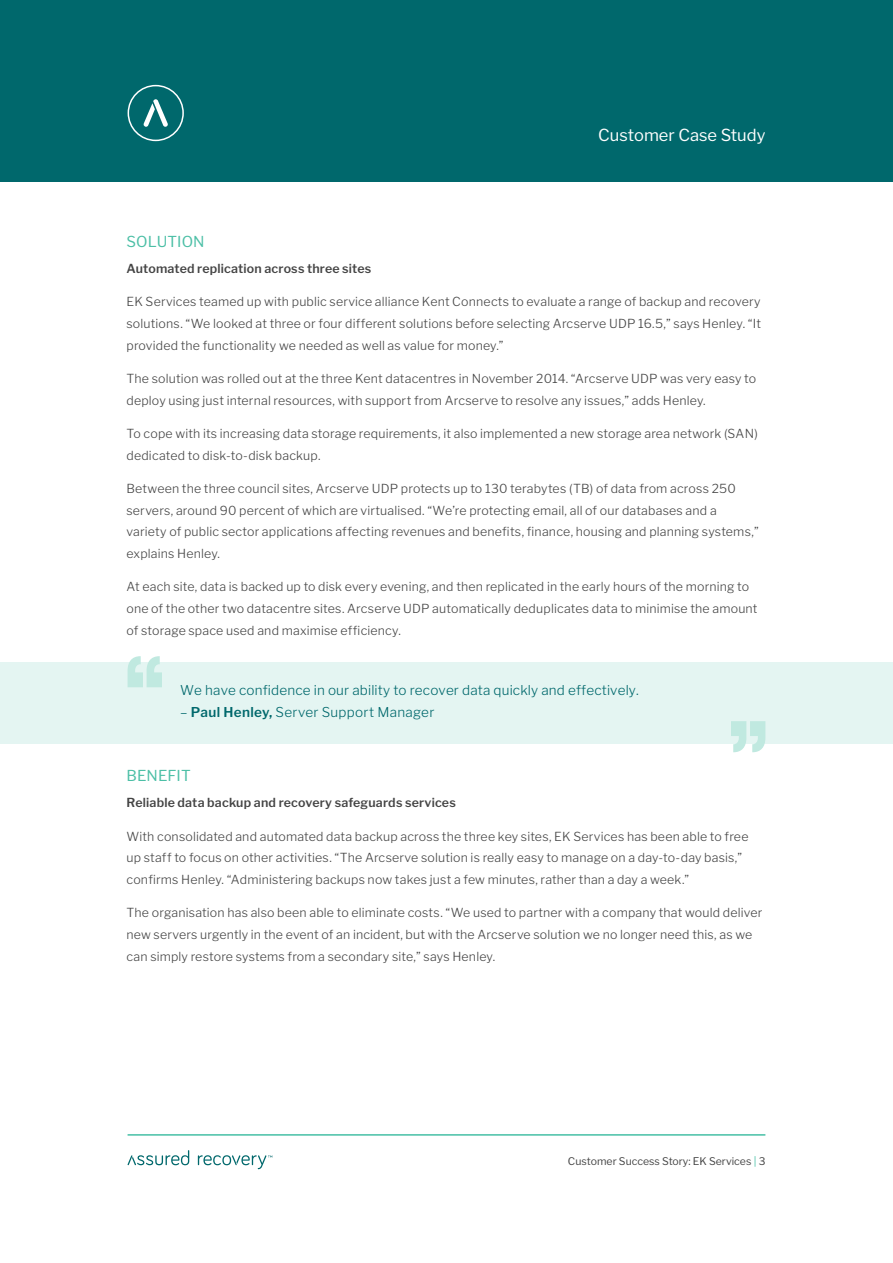
<style>
.page{position:relative;width:893px;height:1263px;background:#fff}
.page>*{position:absolute;margin:0;border:0;box-sizing:border-box;transform-origin:0 0}
.t1{font:16.5px "Libre Franklin";color:#fff}
.t2{font:15px "Libre Franklin";letter-spacing:.005em;color:#4cbfa6}
.t3{font:300 13.5px "Libre Franklin";letter-spacing:.01em;color:#00686c}
.t4{font:300 12.3px/21.8px "Libre Franklin";letter-spacing:.015em;color:#444}
.t5{font:600 12.3px "Libre Franklin";letter-spacing:.015em;color:#444}
.t6{font:10.5px "Libre Franklin";color:#444}
.s1{font-weight:600}
.s2{color:#46bfa5}
</style>
<div class="page">
<div style="left:0;top:0;width:893px;height:182px;background:#00686c"></div>
<hr style="left:128px;top:1134px;width:637px;height:2px;background:#46bfa5">
<svg style="left:128px;top:1150px;width:61px;height:15px"></svg>
<svg style="left:198px;top:1155px;width:74px;height:14px"></svg>
<svg style="left:144px;top:99px;width:24px;height:28px"></svg>
<div style="left:128px;top:85px;width:56px;height:56px;border:2px solid #fff;border-radius:50%"></div>
<div style="left:0;top:662px;width:893px;height:82px;background:#e4f5f2"></div>
<svg style="left:128px;top:656px;width:34px;height:31px"></svg>
<svg style="left:731px;top:721px;width:34px;height:31px"></svg>
<h1 class="t1" style="left:598px;top:125px;width:169px">Customer Case Study</h1>
<p class="t2" style="left:126px;top:232px;width:80px">SOLUTION</p>
<p class="t5" style="left:126px;top:261px;width:246px">Automated replication across three sites</p>
<p class="t4" style="left:126px;top:291px;width:636px;text-align:justify">EK Services teamed up with public service alliance Kent Connects to evaluate a range of backup and recovery solutions. “We looked at three or four different solutions before selecting Arcserve UDP 16.5,” says Henley. “It provided the functionality we needed as well as value for money.”</p>
<p class="t4" style="left:126px;top:367px;width:631px">The solution was rolled out at the three Kent datacentres in November 2014. “Arcserve UDP was very easy to deploy using just internal resources, with support from Arcserve to resolve any issues,” adds Henley.</p>
<p class="t4" style="left:126px;top:422px;width:633px">To cope with its increasing data storage requirements, it also implemented a new storage area network (SAN) dedicated to disk-to-disk backup.</p>
<p class="t4" style="left:126px;top:477px;width:634px">Between the three council sites, Arcserve UDP protects up to 130 terabytes (TB) of data from across 250 servers, around 90 percent of which are virtualised. “We’re protecting email, all of our databases and a variety of public sector applications affecting revenues and benefits, finance, housing and planning systems,” explains Henley.</p>
<p class="t4" style="left:126px;top:576px;width:632px">At each site, data is backed up to disk every evening, and then replicated in the early hours of the morning to one of the other two datacentre sites. Arcserve UDP automatically deduplicates data to minimise the amount of storage space used and maximise efficiency.</p>
<p class="t3" style="left:180px;top:682px;width:460px">We have confidence in our ability to recover data quickly and effectively.</p>
<p class="t3" style="left:180px;top:704px;width:256px">– <span class="s1">Paul Henley,</span> Server Support Manager</p>
<p class="t2" style="left:126px;top:767px;width:66px">BENEFIT</p>
<p class="t5" style="left:126px;top:795px;width:331px">Reliable data backup and recovery safeguards services</p>
<p class="t4" style="left:126px;top:825px;width:623px">With consolidated and automated data backup across the three key sites, EK Services has been able to free up staff to focus on other activities. “The Arcserve solution is really easy to manage on a day-to-day basis,” confirms Henley. “Administering backups now takes just a few minutes, rather than a day a week.”</p>
<p class="t4" style="left:126px;top:902px;width:637px">The organisation has also been able to eliminate costs. “We used to partner with a company that would deliver new servers urgently in the event of an incident, but with the Arcserve solution we no longer need this, as we can simply restore systems from a secondary site,” says Henley.</p>
<p class="t6" style="left:568px;top:1155px;width:199px">Customer Success Story: EK Services <span class="s2">|</span> 3</p>
</div>
